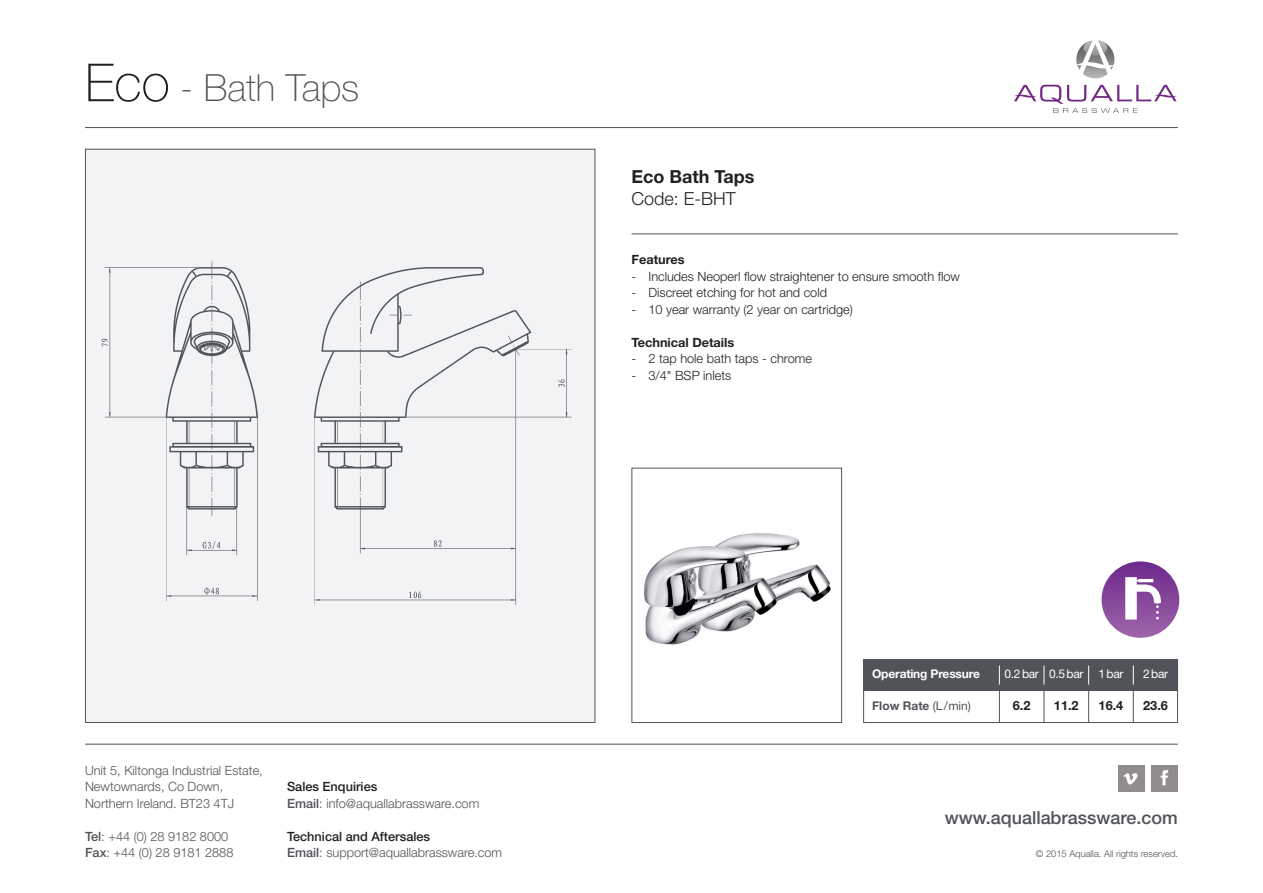
<style>
.page{position:relative;width:1263px;height:893px;background:#fff}
.page>*{position:absolute;margin:0;border:0;box-sizing:border-box;transform-origin:0 0}
.t1{font:100 37.5px "Helvetica Neue";color:#505358}
.t2{font:500 18px "Helvetica Neue";color:#505358}
.t3{font:700 18px "Helvetica Neue";color:#231f20}
.t4{font:300 18px "Helvetica Neue";color:#231f20}
.t5{font:300 12.75px/16.5px "Helvetica Neue";color:#505358}
.t6{font:300 12.75px "Helvetica Neue";color:#231f20}
.t7{font:700 12.75px "Helvetica Neue";color:#231f20}
.t8{font:12px "Helvetica Neue";letter-spacing:-.025em;color:#fff}
.t9{font:700 12px "Helvetica Neue";letter-spacing:-.015em;color:#fff}
.t10{font:700 12px "Helvetica Neue";color:#505358}
.t11{font:300 9.3px "Helvetica Neue";color:#505358}
.s1{font-size:52.5px;color:#231f20}
.s2{font-weight:500}
.s3{font-weight:500;color:#231f20}
.s4{font-weight:400}
</style>
<div class="page">
<hr style="left:85px;top:127px;width:1093px;height:1px;background:#505358">
<hr style="left:631px;top:233px;width:547px;height:1px;background:#505358">
<hr style="left:85px;top:744px;width:1093px;height:1px;background:#505358">
<svg style="left:1076px;top:41px;width:38px;height:37px"></svg>
<svg style="left:1014px;top:85px;width:163px;height:28px"></svg>
<svg style="left:1101px;top:561px;width:78px;height:77px;background:#894c9e"></svg>
<svg style="left:1125px;top:577px;width:36px;height:42px"></svg>
<div style="left:86px;top:150px;width:509px;height:572px;background:#f2f3f4"></div>
<img style="left:101px;top:261px;width:471px;height:344px">
<img style="left:644px;top:533px;width:187px;height:112px">
<div style="left:631px;top:468px;width:211px;height:255px;border:1px solid #505358"></div>
<div style="left:1151px;top:765px;width:27px;height:27px;background:#908c8f"></div>
<div style="left:1118px;top:765px;width:26px;height:27px;background:#908c8f"></div>
<img style="left:1123px;top:773px;width:15px;height:12px">
<img style="left:1160px;top:770px;width:8px;height:16px">
<div style="left:863px;top:659px;width:315px;height:64px;border:1px solid #505358"></div>
<div style="left:863px;top:659px;width:315px;height:32px;background:#505358"></div>
<hr style="left:999px;top:691px;width:1px;height:32px;background:#505358">
<hr style="left:1044px;top:691px;width:1px;height:32px;background:#505358">
<hr style="left:1088px;top:691px;width:1px;height:32px;background:#505358">
<hr style="left:1133px;top:691px;width:1px;height:32px;background:#505358">
<svg style="left:999px;top:665px;width:1px;height:20px"></svg>
<svg style="left:1044px;top:665px;width:1px;height:20px"></svg>
<svg style="left:1088px;top:665px;width:1px;height:20px"></svg>
<svg style="left:1133px;top:665px;width:1px;height:20px"></svg>
<h1 class="t1" style="left:85px;top:74px;width:276px"><span class="s1">Eco</span> - Bath Taps</h1>
<p class="t5" style="left:85px;top:763px;width:179px">Unit 5, Kiltonga Industrial Estate,<br>Newtownards, Co Down,<br>Northern Ireland. BT23 4TJ</p>
<p class="t5" style="left:85px;top:829px;width:150px"><span class="s2">Tel</span>: +44 (0) 28 9182 8000<br><span class="s2">Fax</span>: +44 (0) 28 9181 2888</p>
<p class="t5" style="left:287px;top:779px;width:194px"><span class="s3">Sales Enquiries<br></span><span class="s2">Email</span>: info@aquallabrassware.com</p>
<p class="t5" style="left:287px;top:829px;width:217px"><span class="s3">Technical and Aftersales<br></span><span class="s2">Email</span>: support@aquallabrassware.com</p>
<h2 class="t3" style="left:631px;top:170px;width:124px">Eco Bath Taps</h2>
<h2 class="t4" style="left:631px;top:193px;width:106px">Code: E-BHT</h2>
<p class="t7" style="left:631px;top:255px;width:55px">Features</p>
<p class="t6" style="left:631px;top:272px;width:330px">- Includes Neoperl flow straightener to ensure smooth flow</p>
<p class="t6" style="left:631px;top:288px;width:197px">- Discreet etching for hot and cold</p>
<p class="t6" style="left:631px;top:305px;width:223px">- 10 year warranty (2 year on cartridge)</p>
<p class="t7" style="left:631px;top:338px;width:104px">Technical Details</p>
<p class="t6" style="left:631px;top:354px;width:182px">- 2 tap hole bath taps - chrome</p>
<p class="t6" style="left:631px;top:371px;width:101px">- 3/4" BSP inlets</p>
<p class="t9" style="left:872px;top:670px;width:109px">Operating Pressure</p>
<p class="t10" style="left:872px;top:701px;width:100px">Flow Rate <span class="s4">(L/min)</span></p>
<p class="t7" style="left:1013px;top:701px;width:19px">6.2</p>
<p class="t7" style="left:1054px;top:701px;width:26px">11.2</p>
<p class="t7" style="left:1098px;top:701px;width:26px">16.4</p>
<p class="t7" style="left:1143px;top:701px;width:26px">23.6</p>
<p class="t8" style="left:1004px;top:670px;width:121px">0.2bar 0.5bar 1bar</p>
<p class="t8" style="left:1143px;top:670px;width:27px">2bar</p>
<h2 class="t2" style="left:945px;top:811px;width:235px">www.aquallabrassware.com</h2>
<p class="t11" style="left:1036px;top:850px;width:144px">© 2015 Aqualla. All rights reserved.</p>
</div>
